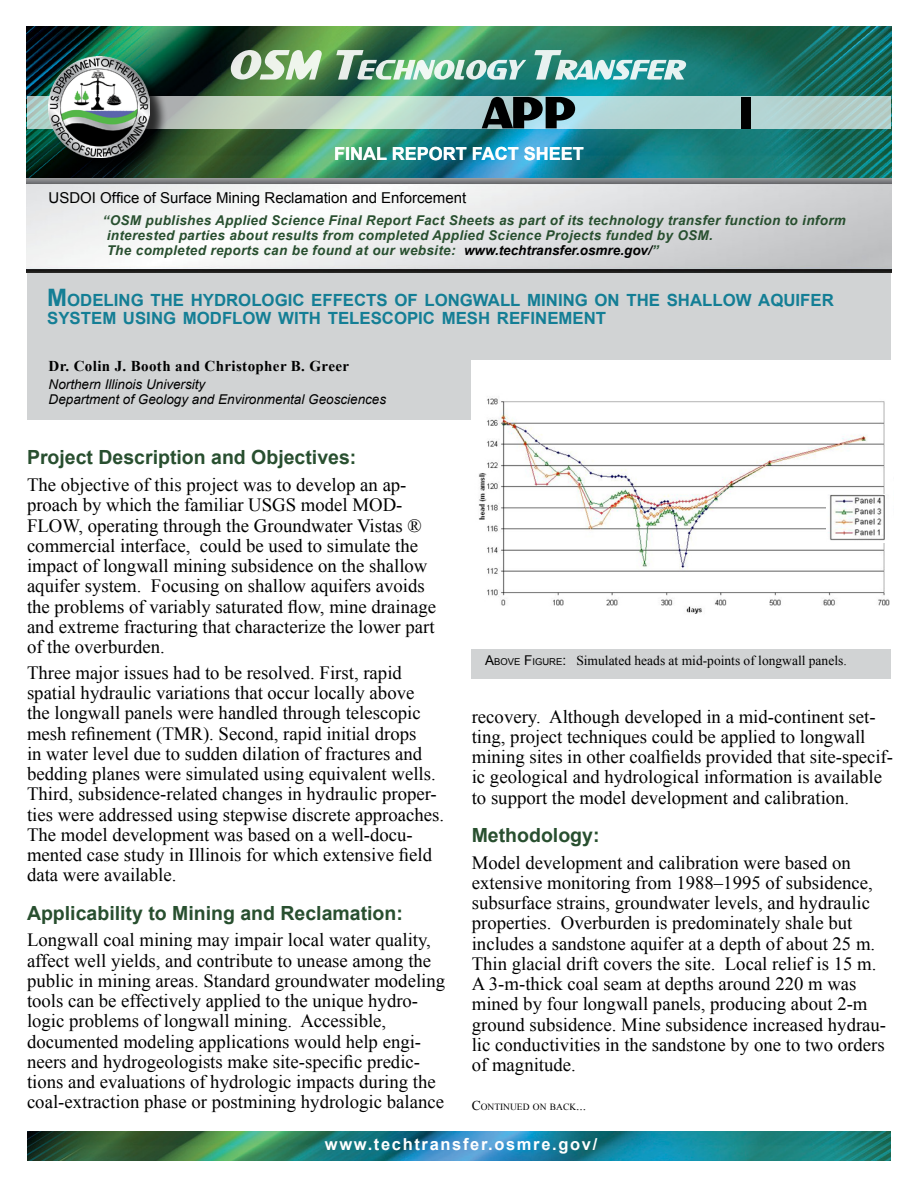
<style>
.page{position:relative;width:918px;height:1188px;background:#fff}
.page>*{position:absolute;margin:0;border:0;box-sizing:border-box;transform-origin:0 0}
.t1{font:700 19.5px "Arial";color:#284f2f}
.t2{font:18.75px/20.2px "Times New Roman";color:#000}
.t3{font:700 18px "Arial";color:#fff}
.t4{font:700 16.8px/18px "Arial";color:#147e95}
.t5{font:700 16.5px "Arial";letter-spacing:.1em;color:#fff}
.t6{font:15px "Arial";color:#000}
.t7{font:700 15px "Times New Roman";letter-spacing:.025em;color:#000}
.t8{font:italic 700 13.5px/15px "Arial";letter-spacing:.025em;color:#284f2f}
.t9{font:italic 13.5px/15px "Arial";color:#000}
.t10{font:13.5px "Times New Roman";color:#000}
.t11{font:9.45px "Times New Roman";color:#000}
.s1{color:#000}
.s2{font-size:24px}
.s3{font-family:"Arial"}
.s4{font-family:"Arial";font-size:9.45px}
.s5{font-size:13.5px}
</style>
<div class="page">
<div style="left:472px;top:649px;width:419px;height:29px;background:#d1d3d4"></div>
<div style="left:27px;top:272px;width:864px;height:148px;background:#d1d3d4"></div>
<img style="left:27px;top:27px;width:864px;height:151px">
<svg style="left:27px;top:96px;width:864px;height:33px;background:#b7d2cb"></svg>
<div style="left:51px;top:59px;width:117px;height:117px;background:#000;opacity:.75"></div>
<img style="left:49px;top:57px;width:100px;height:100px">
<img style="left:27px;top:178px;width:864px;height:94px">
<svg style="left:482px;top:97px;width:93px;height:31px;background:#445457"></svg>
<div style="left:741px;top:97px;width:10px;height:31px;background:#000"></div>
<svg style="left:231px;top:50px;width:91px;height:30px;background:#afc6a9"></svg>
<img style="left:336px;top:50px;width:190px;height:30px">
<svg style="left:534px;top:50px;width:152px;height:30px;background:#73b5af"></svg>
<img style="left:472px;top:361px;width:419px;height:253px">
<img style="left:826px;top:494px;width:65px;height:48px">
<img style="left:27px;top:1131px;width:864px;height:30px">
<p class="t3" style="left:334px;top:142px;width:251px">Final RepoRt Fact Sheet</p>
<p class="t6" style="left:49px;top:188px;width:419px">USDOI Office of Surface Mining Reclamation and Enforcement</p>
<p class="t8" style="left:107px;top:213px;width:741px;text-indent:-4px">“OSM publishes Applied Science Final Report Fact Sheets as part of its technology transfer function to inform interested parties about results from completed Applied Science Projects funded by OSM.<br>The completed reports can be found at our website: <span class="s1">www.techtransfer.osmre.gov/</span>”</p>
<p class="t4" style="left:47px;top:292px;width:788px"><span class="s2">M</span>ODELING THE HYDROLOGIC EFFECTS OF LONGWALL MINING ON THE SHALLOW AQUIFER<br>SYSTEM USING MODFLOW WITH TELESCOPIC MESH REFINEMENT</p>
<p class="t7" style="left:49px;top:355px;width:302px">Dr. Colin J. Booth and Christopher B. Greer</p>
<p class="t9" style="left:49px;top:377px;width:339px">Northern Illinois University<br>Department of Geology and Environmental Geosciences</p>
<p class="t1" style="left:27px;top:445px;width:331px">project Description and objectives:</p>
<p class="t2" style="left:27px;top:475px;width:411px">The objective of this project was to develop an ap&shy;proach by which the familiar USGS model MOD-FLOW, operating through the Groundwater Vistas ® commercial interface, could be used to simulate the impact of longwall mining subsidence on the shallow aquifer system. Focusing on shallow aquifers avoids the problems of variably saturated flow, mine drainage and extreme fracturing that characterize the lower part of the overburden.</p>
<p class="t2" style="left:27px;top:662px;width:376px">Three major issues had to be resolved. First, rapid</p>
<p class="t10" style="left:485px;top:652px;width:363px"><span class="s3">A</span><span class="s4">BOVE</span> <span class="s3">F</span><span class="s4">IGURE</span><span class="s3">:</span> Simulated heads at mid-points of longwall panels.</p>
<p class="t2" style="left:27px;top:682px;width:395px">spatial hydraulic variations that occur locally above the longwall panels were handled through telescopic</p>
<p class="t2" style="left:27px;top:723px;width:391px">mesh refinement (TMR). Second, rapid initial drops</p>
<p class="t2" style="left:27px;top:743px;width:419px">in water level due to sudden dilation of fractures and bedding planes were simulated using equivalent wells.<br>Third, subsidence-related changes in hydraulic proper&shy;ties were addressed using stepwise discrete approaches.<br>The model development was based on a well-docu-</p>
<p class="t2" style="left:27px;top:844px;width:407px">mented case study in Illinois for which extensive field</p>
<p class="t2" style="left:27px;top:865px;width:151px">data were available.</p>
<h3 class="t1" style="left:27px;top:900px;width:377px">applicability to Mining and Reclamation:</h3>
<p class="t2" style="left:27px;top:930px;width:420px">Longwall coal mining may impair local water quality, affect well yields, and contribute to unease among the public in mining areas. Standard groundwater modeling tools can be effectively applied to the unique hydro&shy;logic problems of longwall mining. Accessible, documented modeling applications would help engi&shy;neers and hydrogeologists make site-specific predic&shy;tions and evaluations of hydrologic impacts during the coal-extraction phase or postmining hydrologic balance</p>
<p class="t2" style="left:472px;top:706px;width:422px">recovery. Although developed in a mid-continent set&shy;ting, project techniques could be applied to longwall mining sites in other coalfields provided that site-specif&shy;ic geological and hydrological information is available to support the model development and calibration.</p>
<h3 class="t1" style="left:472px;top:822px;width:129px">Methodology:</h3>
<p class="t2" style="left:472px;top:852px;width:415px">Model development and calibration were based on extensive monitoring from 1988–1995 of subsidence, subsurface strains, groundwater levels, and hydraulic properties. Overburden is predominately shale but includes a sandstone aquifer at a depth of about 25 m.<br>Thin glacial drift covers the site. Local relief is 15 m.<br>A 3-m-thick coal seam at depths around 220 m was mined by four longwall panels, producing about 2-m ground subsidence. Mine subsidence increased hydrau&shy;lic conductivities in the sandstone by one to two orders of magnitude.</p>
<p class="t11" style="left:472px;top:1101px;width:116px"><span class="s5">C</span>ONTINUED ON BACK<span class="s5">...</span></p>
<p class="t5" style="left:325px;top:1133px;width:274px">www.techtransfer.osmre.gov/</p>
</div>
